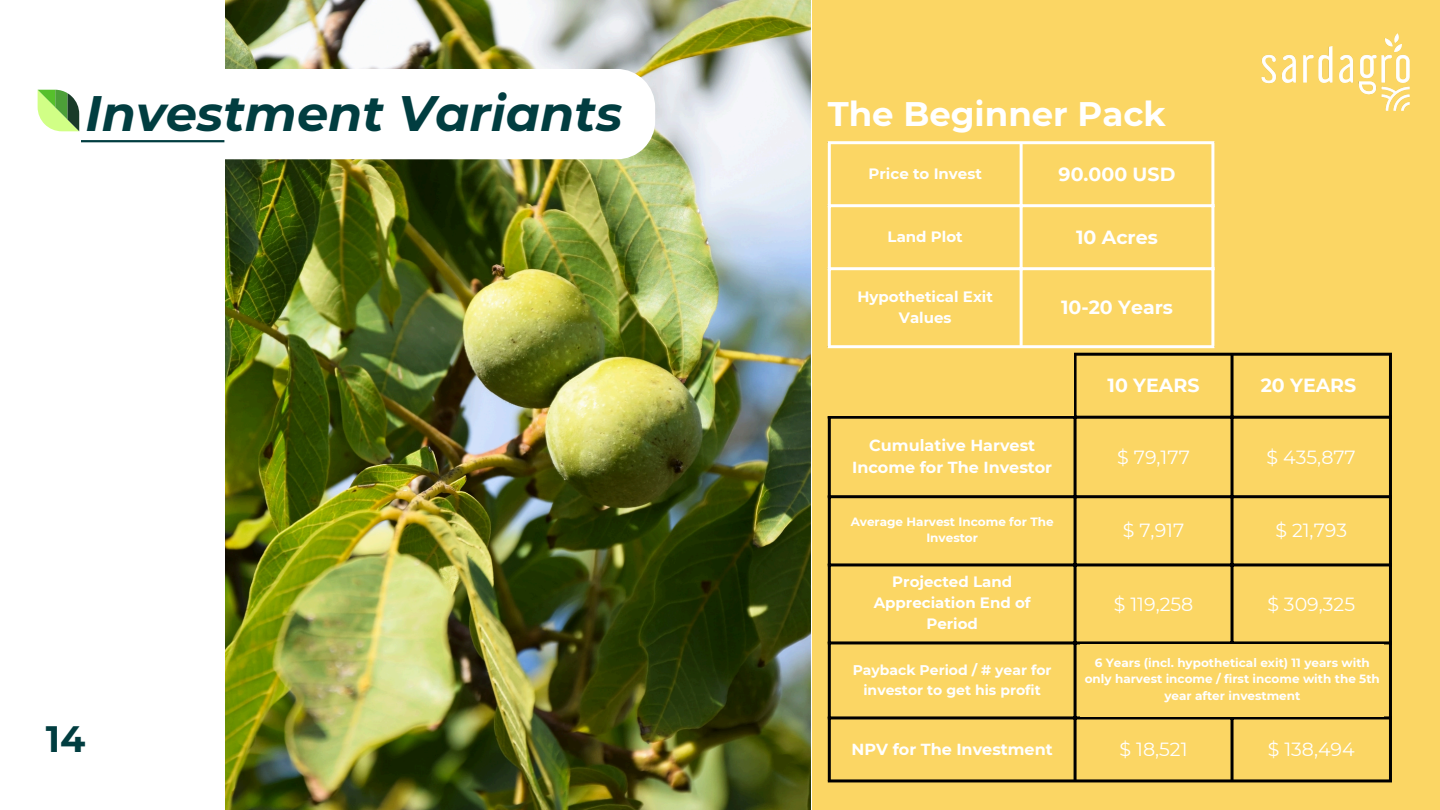
<style>
.page{position:relative;width:1440px;height:810px;background:#fff}
.page>*{position:absolute;margin:0;border:0;box-sizing:border-box;transform-origin:0 0}
.t1{font:italic 700 49.7px "Montserrat";color:#013d40}
.t2{font:700 36.7px "Montserrat";color:#013d40}
.t3{font:700 34px "Montserrat";color:#fff}
.t4{font:19px "Montserrat";color:#fff}
.t5{font:700 19px "Montserrat";color:#fff}
.t6{font:700 16px/21.8px "Montserrat";color:#fff;text-align:center}
.t7{font:700 15px/21px "Montserrat";color:#fff;text-align:center}
.t8{font:700 14px/19.5px "Montserrat";color:#fff;text-align:center}
.t9{font:700 12px/16.5px "Montserrat";color:#fff;text-align:center}
</style>
<div class="page">
<img style="left:226px;top:0;width:585px;height:810px">
<div style="left:812px;top:0;width:628px;height:810px;background:#fbd664"></div>
<svg style="left:37px;top:69px;width:618px;height:90px"></svg>
<hr style="left:81px;top:140px;width:143px;height:2px;background:#013d40">
<svg style="left:38px;top:90px;width:41px;height:41px;background:#96c672"></svg>
<hr style="left:828px;top:144px;width:3px;height:201px;background:#fff">
<hr style="left:1020px;top:144px;width:3px;height:201px;background:#fff">
<hr style="left:1211px;top:144px;width:3px;height:201px;background:#fff">
<hr style="left:828px;top:141px;width:386px;height:3px;background:#fff">
<hr style="left:828px;top:204px;width:386px;height:3px;background:#fff">
<hr style="left:828px;top:267px;width:386px;height:3px;background:#fff">
<hr style="left:828px;top:345px;width:386px;height:3px;background:#fff">
<hr style="left:828px;top:356px;width:3px;height:423px;background:#000">
<hr style="left:1074px;top:356px;width:3px;height:423px;background:#000">
<hr style="left:1231px;top:356px;width:3px;height:423px;background:#000">
<hr style="left:1389px;top:356px;width:3px;height:423px;background:#000">
<hr style="left:828px;top:353px;width:564px;height:3px;background:#000">
<hr style="left:828px;top:416px;width:564px;height:3px;background:#000">
<hr style="left:828px;top:495px;width:564px;height:3px;background:#000">
<hr style="left:828px;top:563px;width:564px;height:3px;background:#000">
<hr style="left:828px;top:641px;width:564px;height:3px;background:#000">
<hr style="left:828px;top:716px;width:564px;height:3px;background:#000">
<hr style="left:828px;top:779px;width:564px;height:3px;background:#000">
<div style="left:818px;top:350px;width:256px;height:66px;background:#fbd664"></div>
<div style="left:1081px;top:644px;width:303px;height:73px;background:#fbd664"></div>
<img style="left:1261px;top:33px;width:149px;height:78px">
<p class="t1" style="left:85px;top:83px;width:538px">Investment Variants</p>
<p class="t3" style="left:828px;top:93px;width:340px">The Beginner Pack</p>
<p class="t7" style="left:869px;top:163px;width:115px">Price to Invest</p>
<h1 class="t5" style="left:1059px;top:163px;width:118px">90.000 USD</h1>
<p class="t7" style="left:888px;top:226px;width:77px">Land Plot</p>
<p class="t5" style="left:1076px;top:226px;width:83px">10 Acres</p>
<h2 class="t7" style="left:857px;top:286px;width:137px">Hypothetical Exit<br>Values</h2>
<p class="t5" style="left:1061px;top:296px;width:113px">10-20 Years</p>
<p class="t5" style="left:1108px;top:374px;width:93px">10 YEARS</p>
<p class="t5" style="left:1261px;top:374px;width:97px">20 YEARS</p>
<p class="t6" style="left:852px;top:434px;width:202px">Cumulative Harvest<br>Income for The Investor</p>
<p class="t4" style="left:1117px;top:445px;width:74px">$ 79,177</p>
<p class="t4" style="left:1267px;top:445px;width:91px">$ 435,877</p>
<p class="t9" style="left:851px;top:513px;width:204px">Average Harvest Income for The<br>Investor</p>
<p class="t4" style="left:1123px;top:519px;width:63px">$ 7,917</p>
<p class="t4" style="left:1275px;top:519px;width:73px">$ 21,793</p>
<p class="t7" style="left:874px;top:572px;width:158px">Projected Land<br>Appreciation End of<br>Period</p>
<p class="t4" style="left:1114px;top:592px;width:81px">$ 119,258</p>
<p class="t4" style="left:1267px;top:592px;width:89px">$ 309,325</p>
<p class="t2" style="left:46px;top:716px;width:41px">14</p>
<p class="t8" style="left:853px;top:660px;width:201px">Payback Period / # year for investor to get his profit</p>
<p class="t9" style="left:1085px;top:654px;width:297px">6 Years (incl. hypothetical exit) 11 years with only harvest income / first income with the 5th year after investment</p>
<p class="t6" style="left:852px;top:738px;width:203px">NPV for The Investment</p>
<p class="t4" style="left:1120px;top:738px;width:70px">$ 18,521</p>
<p class="t4" style="left:1268px;top:738px;width:89px">$ 138,494</p>
</div>
